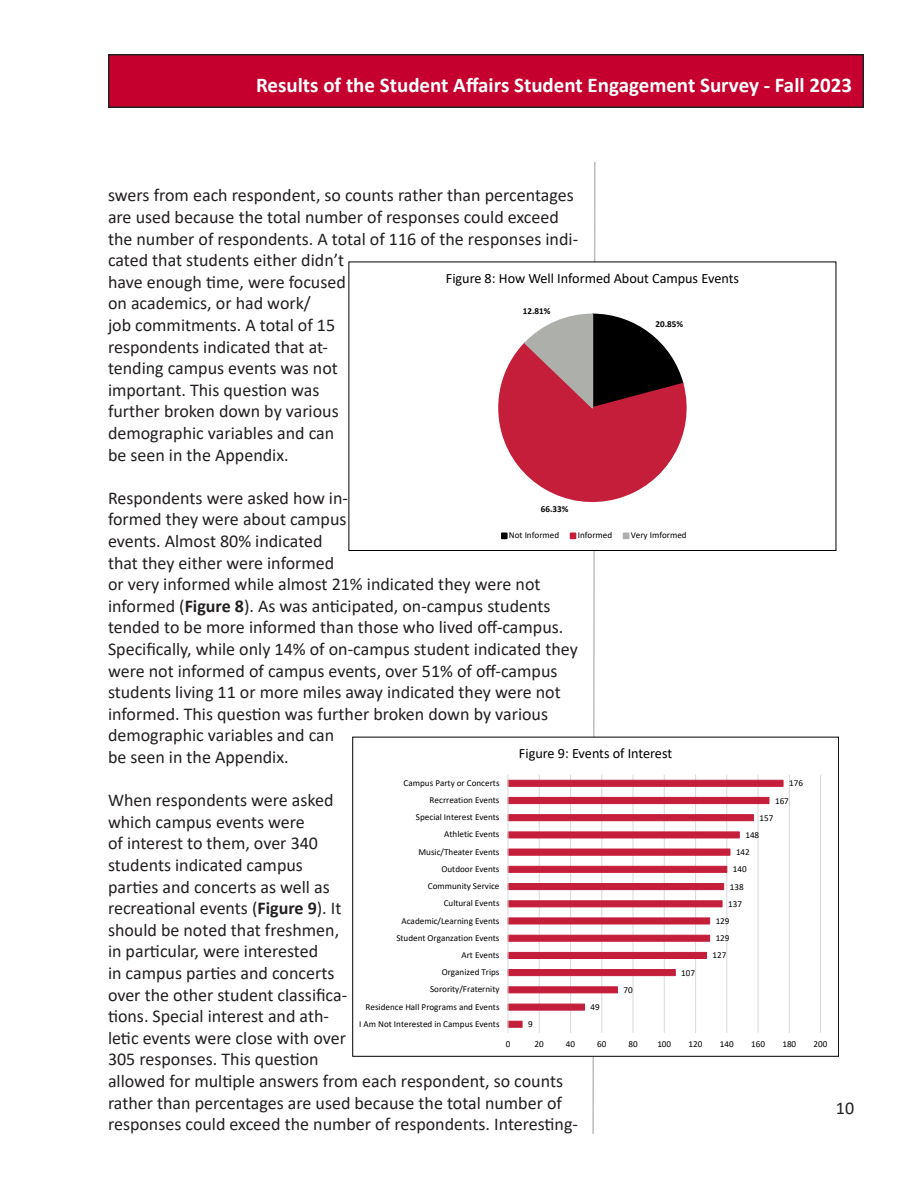
<style>
.page{position:relative;width:918px;height:1188px;background:#fff}
.page>*{position:absolute;margin:0;border:0;box-sizing:border-box;transform-origin:0 0}
.t1{font:700 21px "Calibri";color:#fff}
.t2{font:18px/21.6px "Calibri";color:#231f20}
.t3{font:14.25px "Calibri";letter-spacing:-.005em;color:#000}
.t4{font:9.15px "Calibri";color:#000}
.t5{font:700 9.15px "Calibri";color:#000}
.s1{font-weight:700}
</style>
<div class="page">
<div style="left:109px;top:55px;width:754px;height:52px;background:#c5002e"></div>
<div style="left:108px;top:54px;width:756px;height:54px;border:2px solid #231f20"></div>
<svg style="left:492px;top:162px;width:204px;height:972px"></svg>
<div style="left:348px;top:261px;width:488px;height:290px;border:1px solid #000"></div>
<div style="left:353px;top:737px;width:486px;height:319px;background:#fff"></div>
<hr style="left:539px;top:775px;width:1px;height:258px;background:#d9d9d9">
<hr style="left:570px;top:775px;width:1px;height:258px;background:#d9d9d9">
<hr style="left:601px;top:775px;width:1px;height:258px;background:#d9d9d9">
<hr style="left:633px;top:775px;width:1px;height:258px;background:#d9d9d9">
<hr style="left:664px;top:775px;width:1px;height:258px;background:#d9d9d9">
<hr style="left:695px;top:775px;width:1px;height:258px;background:#d9d9d9">
<hr style="left:726px;top:775px;width:1px;height:258px;background:#d9d9d9">
<hr style="left:758px;top:775px;width:1px;height:258px;background:#d9d9d9">
<hr style="left:789px;top:775px;width:1px;height:258px;background:#d9d9d9">
<hr style="left:820px;top:775px;width:1px;height:258px;background:#d9d9d9">
<svg style="left:509px;top:780px;width:275px;height:248px"></svg>
<hr style="left:508px;top:775px;width:1px;height:258px;background:#d9d9d9">
<div style="left:352px;top:737px;width:487px;height:320px;border:1px solid #000"></div>
<p class="t1" style="left:256px;top:70px;width:598px">Results of the Student Affairs Student Engagement Survey - Fall 2023</p>
<p class="t2" style="left:108px;top:184px;width:472px">swers from each respondent, so counts rather than percentages are used because the total number of responses could exceed the number of respondents. A total of 116 of the responses indi&shy;cated that students either didn’t<br>have enough time, were focused<br>on academics, or had work/<br>job commitments. A total of 15<br>respondents indicated that at-<br>tending campus events was not<br>important. This question was<br>further broken down by various<br>demographic variables and can<br>be seen in the Appendix.</p>
<p class="t2" style="left:108px;top:487px;width:471px">Respondents were asked how in-<br>formed they were about campus<br>events. Almost 80% indicated<br>that they either were informed<br>or very informed while almost 21% indicated they were not informed (<span class="s1">Figure 8</span>). As was anticipated, on-campus students tended to be more informed than those who lived off-campus.<br>Specifically, while only 14% of on-campus student indicated they were not informed of campus events, over 51% of off-campus students living 11 or more miles away indicated they were not informed. This question was further broken down by various demographic variables and can<br>be seen in the Appendix.</p>
<p class="t2" style="left:108px;top:789px;width:472px">When respondents were asked<br>which campus events were<br>of interest to them, over 340<br>students indicated campus<br>parties and concerts as well as<br>recreational events (<span class="s1">Figure 9</span>). It<br>should be noted that freshmen,<br>in particular, were interested<br>in campus parties and concerts<br>over the other student classifica-<br>tions. Special interest and ath-<br>letic events were close with over<br>305 responses. This question<br>allowed for multiple answers from each respondent, so counts rather than percentages are used because the total number of responses could exceed the number of respondents. Interesting-</p>
<p class="t3" style="left:446px;top:268px;width:295px">Figure 8: How Well Informed About Campus Events</p>
<p class="t5" style="left:523px;top:305px;width:29px">12.81%</p>
<p class="t5" style="left:656px;top:317px;width:29px">20.85%</p>
<p class="t5" style="left:541px;top:503px;width:29px">66.33%</p>
<p class="t4" style="left:509px;top:529px;width:52px">Not Informed</p>
<p class="t4" style="left:578px;top:529px;width:36px">Informed</p>
<p class="t4" style="left:631px;top:529px;width:58px">Very Imformed</p>
<p class="t3" style="left:519px;top:744px;width:155px">Figure 9: Events of Interest</p>
<p class="t4" style="left:404px;top:776px;width:97px">Campus Party or Concerts</p>
<p class="t4" style="left:789px;top:777px;width:15px">176</p>
<p class="t4" style="left:430px;top:794px;width:71px">Recrreation Events</p>
<p class="t4" style="left:775px;top:794px;width:15px">167</p>
<p class="t4" style="left:416px;top:811px;width:85px">Special Interest Events</p>
<p class="t4" style="left:759px;top:811px;width:15px">157</p>
<p class="t4" style="left:444px;top:828px;width:57px">Athletic Events</p>
<p class="t4" style="left:745px;top:829px;width:15px">148</p>
<p class="t4" style="left:418px;top:845px;width:83px">Music/Theater Events</p>
<p class="t4" style="left:736px;top:846px;width:15px">142</p>
<p class="t4" style="left:442px;top:863px;width:59px">Outdoor Events</p>
<p class="t4" style="left:733px;top:863px;width:15px">140</p>
<p class="t4" style="left:428px;top:880px;width:73px">Community Service</p>
<p class="t4" style="left:730px;top:880px;width:15px">138</p>
<p class="t4" style="left:444px;top:897px;width:57px">Cultural Events</p>
<p class="t4" style="left:728px;top:897px;width:15px">137</p>
<p class="t4" style="left:402px;top:914px;width:99px">Academic/Learning Events</p>
<p class="t4" style="left:716px;top:915px;width:15px">129</p>
<p class="t4" style="left:396px;top:931px;width:105px">Student Organzation Events</p>
<p class="t4" style="left:716px;top:932px;width:15px">129</p>
<p class="t4" style="left:461px;top:949px;width:40px">Art Events</p>
<p class="t4" style="left:713px;top:949px;width:15px">127</p>
<p class="t4" style="left:442px;top:966px;width:59px">Organized Trips</p>
<p class="t4" style="left:681px;top:966px;width:15px">107</p>
<p class="t4" style="left:430px;top:983px;width:71px">Sorority/Fraternity</p>
<p class="t4" style="left:623px;top:984px;width:11px">70</p>
<p class="t4" style="left:366px;top:1000px;width:135px">Residence Hall Programs and Events</p>
<p class="t4" style="left:591px;top:1001px;width:11px">49</p>
<p class="t4" style="left:359px;top:1017px;width:142px">I Am Not Interested in Campus Events</p>
<p class="t4" style="left:528px;top:1018px;width:6px">9</p>
<p class="t4" style="left:506px;top:1038px;width:6px">0</p>
<p class="t4" style="left:535px;top:1038px;width:11px">20</p>
<p class="t4" style="left:566px;top:1038px;width:11px">40</p>
<p class="t4" style="left:597px;top:1038px;width:11px">60</p>
<p class="t4" style="left:628px;top:1038px;width:11px">80</p>
<p class="t4" style="left:657px;top:1038px;width:15px">100</p>
<p class="t4" style="left:689px;top:1038px;width:15px">120</p>
<p class="t4" style="left:720px;top:1038px;width:15px">140</p>
<p class="t4" style="left:751px;top:1038px;width:15px">160</p>
<p class="t4" style="left:782px;top:1038px;width:15px">180</p>
<p class="t4" style="left:814px;top:1038px;width:15px">200</p>
<p class="t2" style="left:836px;top:1097px;width:20px">10</p>
</div>
